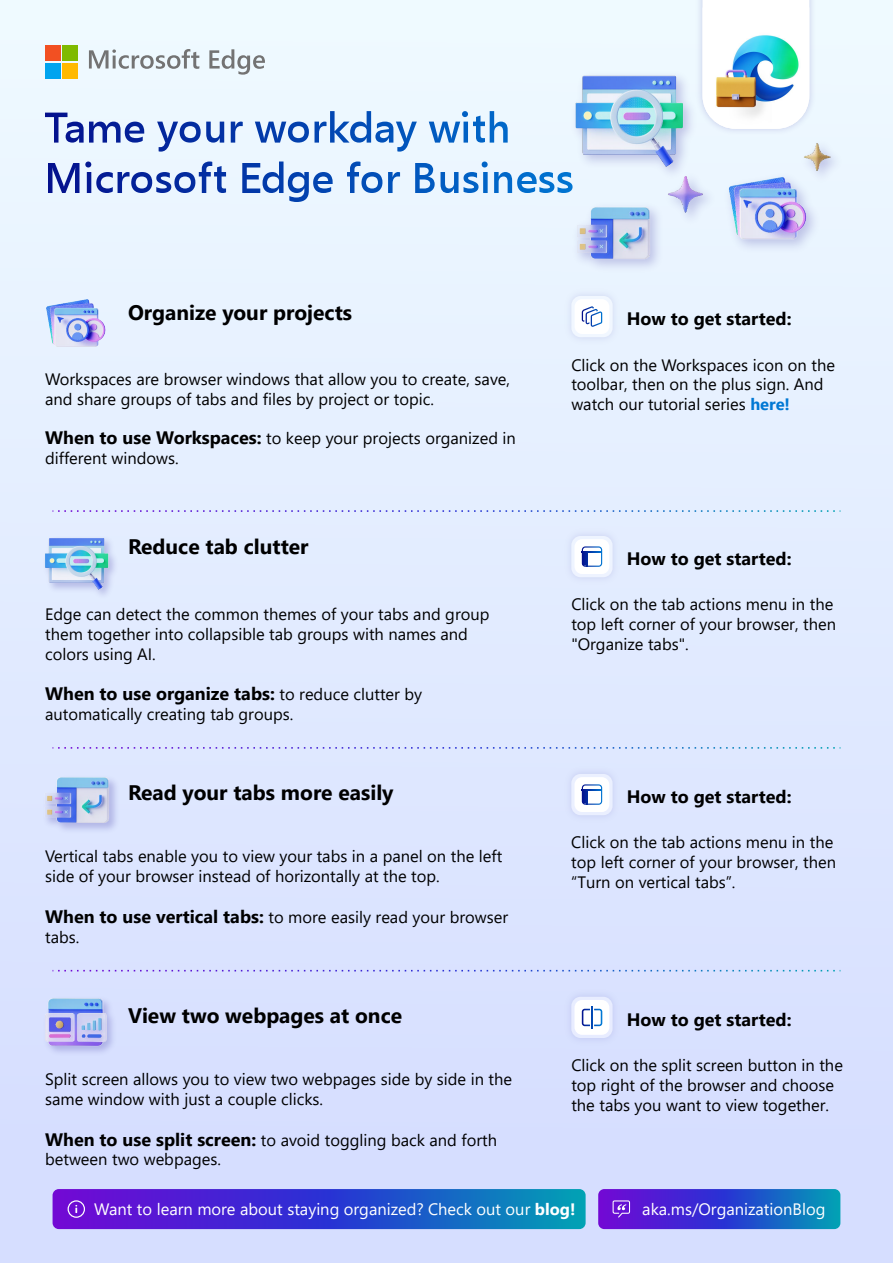
<style>
.page{position:relative;width:893px;height:1263px;background:#fff}
.page>*{position:absolute;margin:0;border:0;box-sizing:border-box;transform-origin:0 0}
.t1{font:700 21px "Segoe UI";color:#000}
.t2{font:700 18px "Segoe UI";color:#000}
.t3{font:16.5px/19.8px "Segoe UI";color:#000}
.t4{font:16.5px "Segoe UI";color:#fff}
.s1{font-weight:700;font-size:18px}
.s2{font-weight:700;color:#0078d4}
.s3{font-weight:400;font-size:16.5px}
.s4{font-weight:700}
</style>
<div class="page">
<div style="left:0;top:0;width:893px;height:1263px;background:linear-gradient(to bottom,#eaf6fd,#d6ddff)"></div>
<svg style="left:45px;top:111px;width:463px;height:41px;background:#b5cbeb"></svg>
<div style="left:45px;top:45px;width:16px;height:16px;background:#f25022"></div>
<div style="left:63px;top:45px;width:15px;height:16px;background:#7fba00"></div>
<div style="left:45px;top:63px;width:16px;height:15px;background:#00a4ef"></div>
<div style="left:63px;top:63px;width:15px;height:15px;background:#ffb900"></div>
<svg style="left:89px;top:49px;width:176px;height:26px;background:#cdd5da"></svg>
<div style="left:704px;top:147px;width:135px;height:135px;background:#eaf4ff"></div>
<img style="left:713px;top:156px;width:107px;height:107px">
<div style="left:543px;top:30px;width:180px;height:184px;background:#eef8ff"></div>
<img style="left:552px;top:39px;width:153px;height:158px">
<div style="left:651px;top:167px;width:73px;height:66px;background:#ebf5ff"></div>
<img style="left:683px;top:176px;width:23px;height:39px">
<img style="left:791px;top:133px;width:66px;height:66px">
<img style="left:800px;top:142px;width:39px;height:39px">
<div style="left:557px;top:175px;width:126px;height:126px;background:#eaf4ff"></div>
<img style="left:566px;top:184px;width:99px;height:99px">
<svg style="left:53px;top:1189px;width:533px;height:40px;background:#3343cc"></svg>
<img style="left:561px;top:286px;width:62px;height:61px">
<div style="left:571px;top:296px;width:42px;height:41px;background:#f1f7ff;border-radius:9px"></div>
<div style="left:575px;top:299px;width:34px;height:35px;background:#fff;border-radius:8px"></div>
<svg style="left:582px;top:306px;width:20px;height:21px"></svg>
<img style="left:561px;top:526px;width:62px;height:61px">
<div style="left:571px;top:536px;width:42px;height:41px;background:#eef4ff;border-radius:9px"></div>
<div style="left:574px;top:539px;width:35px;height:35px;background:#fff;border-radius:8px"></div>
<svg style="left:582px;top:546px;width:20px;height:21px"></svg>
<img style="left:561px;top:987px;width:62px;height:61px">
<div style="left:571px;top:997px;width:42px;height:41px;background:#e8ecff;border-radius:9px"></div>
<div style="left:574px;top:1000px;width:35px;height:35px;background:#fff;border-radius:8px"></div>
<svg style="left:582px;top:1009px;width:20px;height:17px"></svg>
<hr style="left:591px;top:1006px;width:2px;height:23px;background:#0248b3">
<img style="left:34px;top:284px;width:82px;height:82px">
<div style="left:31px;top:748px;width:105px;height:106px;background:#dde6ff"></div>
<img style="left:36px;top:756px;width:87px;height:85px">
<div style="left:23px;top:972px;width:114px;height:114px;background:#d8e0ff"></div>
<img style="left:28px;top:977px;width:95px;height:95px">
<svg style="left:53px;top:510px;width:788px;height:2px;background:#c1ccf4"></svg>
<div style="left:35px;top:519px;width:91px;height:93px;background:#e2ecff"></div>
<img style="left:40px;top:525px;width:73px;height:74px">
<svg style="left:53px;top:747px;width:788px;height:2px;background:#bdc7f4"></svg>
<svg style="left:53px;top:970px;width:788px;height:1px"></svg>
<img style="left:692px;top:0;width:128px;height:139px">
<svg style="left:702px;top:0;width:107px;height:8px"></svg>
<img style="left:702px;top:8px;width:107px;height:121px">
<img style="left:561px;top:764px;width:62px;height:61px">
<div style="left:571px;top:774px;width:42px;height:41px;background:#ebf0ff;border-radius:9px"></div>
<div style="left:574px;top:777px;width:35px;height:35px;background:#fff;border-radius:8px"></div>
<svg style="left:582px;top:784px;width:20px;height:21px"></svg>
<svg style="left:598px;top:1189px;width:242px;height:40px;background:#3444cc"></svg>
<p class="t1" style="left:128px;top:293px;width:226px">Organize your projects</p>
<p class="t3" style="left:45px;top:368px;width:466px">Workspaces are browser windows that allow you to create, save, and share groups of tabs and files by project or topic.</p>
<p class="t3" style="left:45px;top:427px;width:472px"><span class="s1">When to use Workspaces:</span> to keep your projects organized in different windows.</p>
<p class="t1" style="left:128px;top:526px;width:182px">Reduce tab clutter</p>
<p class="t2" style="left:627px;top:302px;width:166px">How to get started:</p>
<p class="t3" style="left:571px;top:353px;width:265px">Click on the Workspaces icon on the toolbar, then on the plus sign. And watch our tutorial series <span class="s2">here!</span></p>
<p class="t2" style="left:627px;top:541px;width:166px">How to get started:</p>
<p class="t3" style="left:45px;top:603px;width:446px">Edge can detect the common themes of your tabs and group them together into collapsible tab groups with names and colors using AI.</p>
<p class="t3" style="left:571px;top:593px;width:266px">Click on the tab actions menu in the top left corner of your browser, then "Organize tabs".</p>
<p class="t2" style="left:45px;top:677px;width:379px">When to use organize tabs: <span class="s3">to reduce clutter by</span></p>
<p class="t3" style="left:45px;top:703px;width:250px">automatically creating tab groups.</p>
<p class="t1" style="left:128px;top:772px;width:267px">Read your tabs more easily</p>
<p class="t3" style="left:45px;top:845px;width:459px">Vertical tabs enable you to view your tabs in a panel on the left side of your browser instead of horizontally at the top.</p>
<p class="t3" style="left:45px;top:906px;width:465px"><span class="s1">When to use vertical tabs:</span> to more easily read your browser tabs.</p>
<p class="t1" style="left:128px;top:995px;width:276px">View two webpages at once</p>
<p class="t3" style="left:45px;top:1068px;width:469px">Split screen allows you to view two webpages side by side in the same window with just a couple clicks.</p>
<p class="t3" style="left:45px;top:1128px;width:453px"><span class="s1">When to use split screen:</span> to avoid toggling back and forth between two webpages.</p>
<p class="t2" style="left:627px;top:780px;width:166px">How to get started:</p>
<p class="t3" style="left:571px;top:831px;width:266px">Click on the tab actions menu in the top left corner of your browser, then “Turn on vertical tabs”.</p>
<p class="t2" style="left:627px;top:1002px;width:166px">How to get started:</p>
<p class="t3" style="left:571px;top:1054px;width:273px">Click on the split screen button in the top right of the browser and choose the tabs you want to view together.</p>
<p class="t4" style="left:94px;top:1193px;width:483px">Want to learn more about staying organized? Check out our <span class="s4">blog!</span></p>
<p class="t4" style="left:642px;top:1193px;width:185px">aka.ms/OrganizationBlog</p>
</div>
